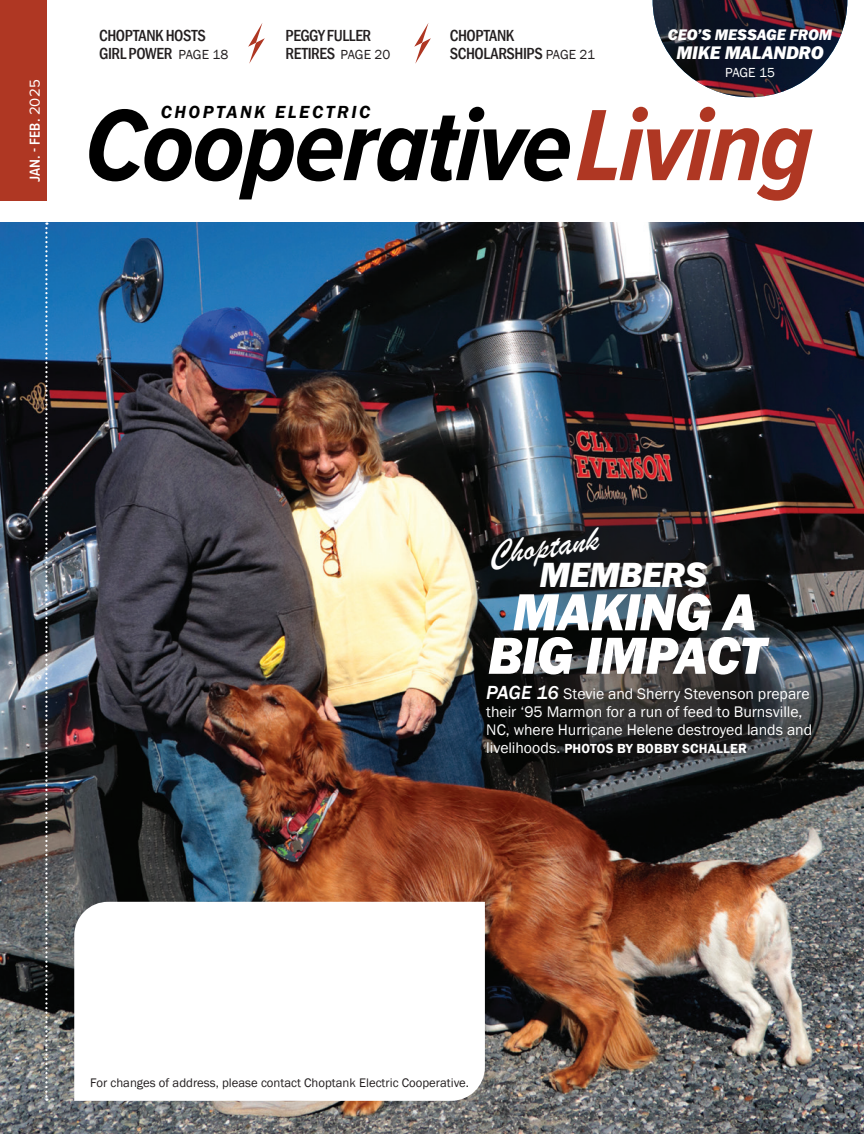
<style>
.page{position:relative;width:864px;height:1134px;background:#fff}
.page>*{position:absolute;margin:0;border:0;box-sizing:border-box;transform-origin:0 0}
.t1{font:italic 700 105px "Proxima Nova Cond";letter-spacing:-.015em;color:#000}
.Article_Title{font:italic 800 54px "Franklin Gothic";letter-spacing:-.02em;color:#fff}
.t2{font:36px "Brush Script";color:#fff}
.Article_Title-2{font:italic 800 36px "Franklin Gothic";letter-spacing:-.02em;color:#fff}
.t3{font:italic 800 18.75px "Franklin Gothic";letter-spacing:-.015em;color:#fff}
.t4{font:italic 600 18px "Franklin Gothic";letter-spacing:.14em;color:#000}
.t5{font:500 condensed 16.5px "Franklin Gothic";letter-spacing:-.025em;color:#231f20}
.t6{font:15.75px/18px "Franklin Gothic";letter-spacing:-.005em;color:#fff}
.t7{font:italic 800 15.75px "Franklin Gothic";letter-spacing:-.005em;color:#fff}
.t8{font:600 15px "Proxima Nova Cond";letter-spacing:.005em;color:#fff}
.t9{font:600 13.5px "Franklin Gothic";letter-spacing:.01em;color:#fff}
.t10{font:13.5px "Franklin Gothic";color:#fff}
.t11{font:12.75px "Franklin Gothic";color:#231f20}
.s1{font-family:"Proxima Nova";font-weight:400}
.s2{font-weight:400;font-stretch:normal;font-size:13.5px}
.s3{color:#af3723}
.s4{font-weight:500;font-style:italic;font-size:19.5px}
.s5{font-weight:400;font-size:15.75px}
</style>
<div class="page">
<div style="left:0;top:0;width:46px;height:201px;background:#af3723"></div>
<img style="left:0;top:222px;width:864px;height:912px">
<img style="left:653px;top:0;width:194px;height:97px">
<svg style="left:74px;top:902px;width:411px;height:199px"></svg>
<svg style="left:45px;top:222px;width:3px;height:879px;background:#717c86"></svg>
<svg style="left:414px;top:23px;width:17px;height:41px"></svg>
<svg style="left:248px;top:23px;width:17px;height:41px"></svg>
<svg style="left:503px;top:506px;width:261px;height:120px;background:#25292e"></svg>
<svg style="left:507px;top:640px;width:343px;height:120px;background:#313233"></svg>
<p class="t8" style="left:24px;top:182px;width:104px;rotate:-90deg">JAN. - FEB. <span class="s1">2025</span></p>
<p class="t5" style="left:99px;top:24px;width:108px">CHOPTANK HOSTS</p>
<p class="t5" style="left:99px;top:42px;width:131px">GIRL POWER <span class="s2">PAGE 18</span></p>
<p class="t5" style="left:286px;top:24px;width:87px">PEGGY FULLER</p>
<p class="t5" style="left:286px;top:42px;width:106px">RETIRES <span class="s2">PAGE 20</span></p>
<p class="t5" style="left:450px;top:24px;width:66px">CHOPTANK</p>
<p class="t5" style="left:450px;top:42px;width:147px">SCHOLARSHIPS <span class="s2">PAGE 21</span></p>
<p class="t7" style="left:668px;top:24px;width:166px">CEO’S MESSAGE FROM</p>
<p class="t3" style="left:676px;top:41px;width:149px">MIKE MALANDRO</p>
<p class="t10" style="left:725px;top:64px;width:51px">PAGE 15</p>
<p class="t4" style="left:161px;top:100px;width:211px">CHOPTANK ELECTRIC</p>
<p class="t1" style="left:85px;top:68px;width:729px">Cooperative<span class="s3">Living</span></p>
<p class="t2" style="left:485px;top:532px;width:112px;rotate:-8deg">Choptank</p>
<p class="Article_Title-2" style="left:540px;top:551px;width:169px">MEMBERS</p>
<p class="Article_Title" style="left:513px;top:577px;width:246px">MAKING A</p>
<p class="Article_Title" style="left:488px;top:620px;width:280px">BIG IMPACT</p>
<p class="t6" style="left:486px;top:685px;width:327px"><span class="s4">PAGE 16</span> Stevie and Sherry Stevenson prepare their ‘95 Marmon for a run of feed to Burnsville,<br>NC, where Hurricane Helene destroyed lands and</p>
<p class="t9" style="left:486px;top:740px;width:262px"><span class="s5">livelihoods.</span> PHOTOS BY BOBBY SCHALLER</p>
<p class="t11" style="left:90px;top:1075px;width:380px">For changes of address, please contact Choptank Electric Cooperative.</p>
</div>
